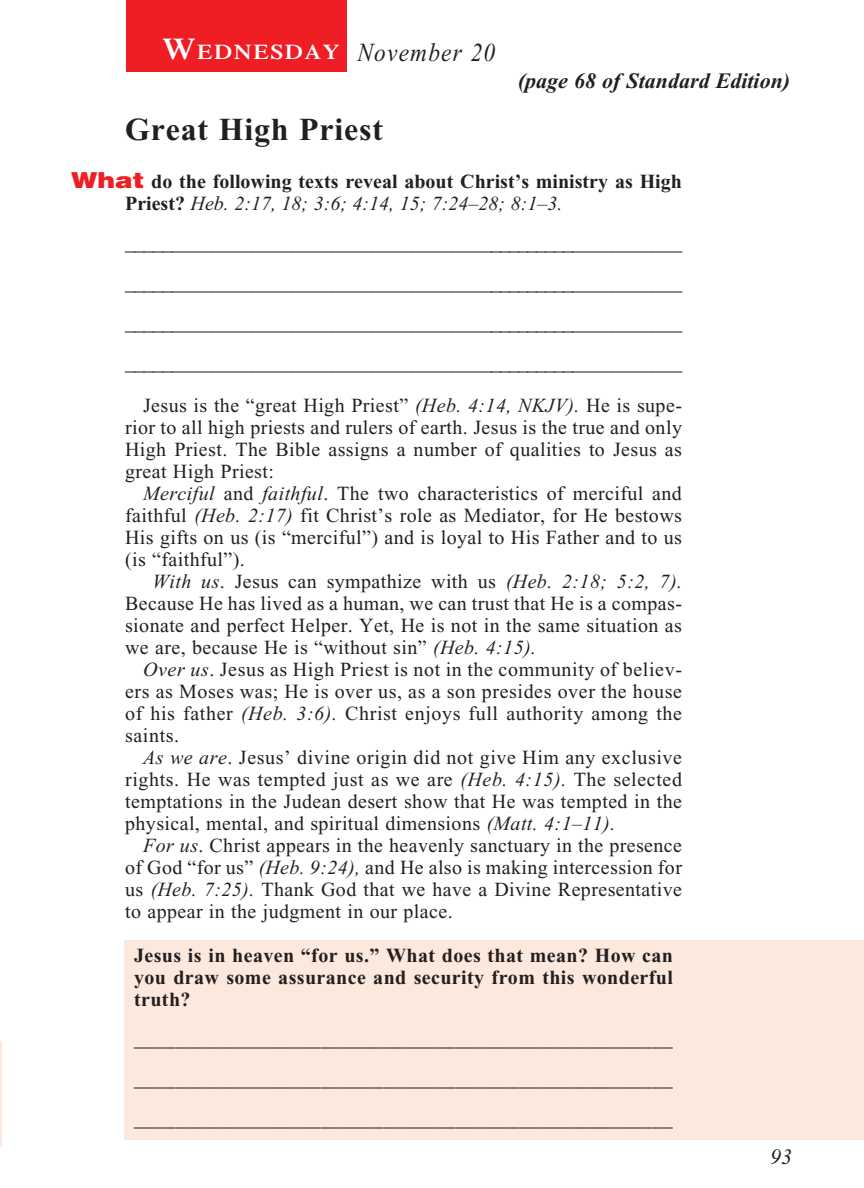
<style>
.page{position:relative;width:864px;height:1188px;background:#fff}
.page>*{position:absolute;margin:0;border:0;box-sizing:border-box;transform-origin:0 0}
._01-Daily_head{font:700 32px "Times New Roman";letter-spacing:.025em;color:#231f20}
._00-Month-Day{font:italic 26px "Times New Roman";letter-spacing:.05em;color:#231f20;scale:.9 1}
.t1{font:italic 700 22px "Times New Roman";color:#231f20}
.t2{font:italic 22px "Times New Roman";color:#231f20}
.t3{font:600 21px "Times";letter-spacing:.07em;color:#fff;scale:1.1 1}
._4-Body_Copy{font:20px/22px "Times New Roman";letter-spacing:.02em;color:#231f20;text-align:justify}
.x-screened_box-text{font:700 20px/22px "Times New Roman";letter-spacing:.02em;color:#231f20;text-align:justify}
._6-question{font:700 20px/22px "Times New Roman";color:#231f20}
.s1{font-size:30px}
.s2{font-family:"Helvetica";font-weight:900;font-size:22px;color:#ee1e24}
.s3{font-weight:400;font-style:italic}
.s4{font-style:italic}
</style>
<div class="page">
<hr style="left:0;top:1041px;width:1px;height:106px;background:#fde8dd">
<div style="left:124px;top:940px;width:740px;height:199px;background:#fde8dd"></div>
<div style="left:127px;top:0;width:220px;height:72px;background:#ee1e24"></div>
<p class="t3" style="left:162px;top:39px;width:162px"><span class="s1">W</span>EDNESDAY</p>
<p class="_00-Month-Day" style="left:358px;top:38px;width:155px">November 20</p>
<p class="t1" style="left:518px;top:69px;width:274px">(page 68 of Standard Edition)</p>
<p class="_01-Daily_head" style="left:125px;top:111px;width:259px">Great High Priest</p>
<p class="_6-question" style="left:125px;top:171px;width:558px;text-indent:-54px"><span class="s2">What</span> do the following texts reveal about Christ’s ministry as High<br>Priest? <span class="s3">Heb. 2:17, 18; 3:6; 4:14, 15; 7:24–28; 8:1–3.</span></p>
<p class="_4-Body_Copy" style="left:125px;top:233px;width:559px">_________________________________________________________</p>
<p class="_4-Body_Copy" style="left:125px;top:273px;width:559px">_________________________________________________________</p>
<p class="_4-Body_Copy" style="left:125px;top:313px;width:559px">_________________________________________________________</p>
<p class="_4-Body_Copy" style="left:125px;top:353px;width:559px">_________________________________________________________</p>
<p class="_4-Body_Copy" style="left:125px;top:395px;width:558px;text-indent:18px">Jesus is the “great High Priest” <span class="s4">(Heb. 4:14, NKJV).</span> He is supe&shy;rior to all high priests and rulers of earth. Jesus is the true and only High Priest. The Bible assigns a number of qualities to Jesus as great High Priest:</p>
<p class="_4-Body_Copy" style="left:125px;top:483px;width:558px;text-indent:18px"><span class="s4">Merciful</span> and <span class="s4">faithful</span>. The two characteristics of merciful and faithful <span class="s4">(Heb. 2:17)</span> fit Christ’s role as Mediator, for He bestows His gifts on us (is “merciful”) and is loyal to His Father and to us (is “faithful”).</p>
<p class="_4-Body_Copy" style="left:125px;top:571px;width:558px;text-indent:27px"><span class="s4">With us</span>. Jesus can sympathize with us <span class="s4">(Heb. 2:18; 5:2, 7).<br></span>Because He has lived as a human, we can trust that He is a compas&shy;sionate and perfect Helper. Yet, He is not in the same situation as we are, because He is “without sin” <span class="s4">(Heb. 4:15).</span></p>
<p class="_4-Body_Copy" style="left:125px;top:659px;width:558px;text-indent:18px"><span class="s4">Over us</span>. Jesus as High Priest is not in the community of believ&shy;ers as Moses was; He is over us, as a son presides over the house of his father <span class="s4">(Heb. 3:6).</span> Christ enjoys full authority among the saints.</p>
<p class="_4-Body_Copy" style="left:125px;top:747px;width:558px;text-indent:18px"><span class="s4">As we are</span>. Jesus’ divine origin did not give Him any exclusive rights. He was tempted just as we are <span class="s4">(Heb. 4:15).</span> The selected temptations in the Judean desert show that He was tempted in the physical, mental, and spiritual dimensions <span class="s4">(Matt. 4:1–11).</span></p>
<p class="_4-Body_Copy" style="left:125px;top:835px;width:558px;text-indent:18px"><span class="s4">For us</span>. Christ appears in the heavenly sanctuary in the presence of God “for us” <span class="s4">(Heb. 9:24),</span> and He also is making intercession for us <span class="s4">(Heb. 7:25).</span> Thank God that we have a Divine Representative to appear in the judgment in our place.</p>
<p class="x-screened_box-text" style="left:134px;top:945px;width:540px">Jesus is in heaven “for us.” What does that mean? How can you draw some assurance and security from this wonderful truth?</p>
<p class="x-screened_box-text" style="left:134px;top:1029px;width:540px">____________________________________________________</p>
<p class="x-screened_box-text" style="left:134px;top:1069px;width:540px">____________________________________________________</p>
<p class="x-screened_box-text" style="left:134px;top:1109px;width:540px">____________________________________________________</p>
<p class="t2" style="left:770px;top:1145px;width:23px">93</p>
</div>
